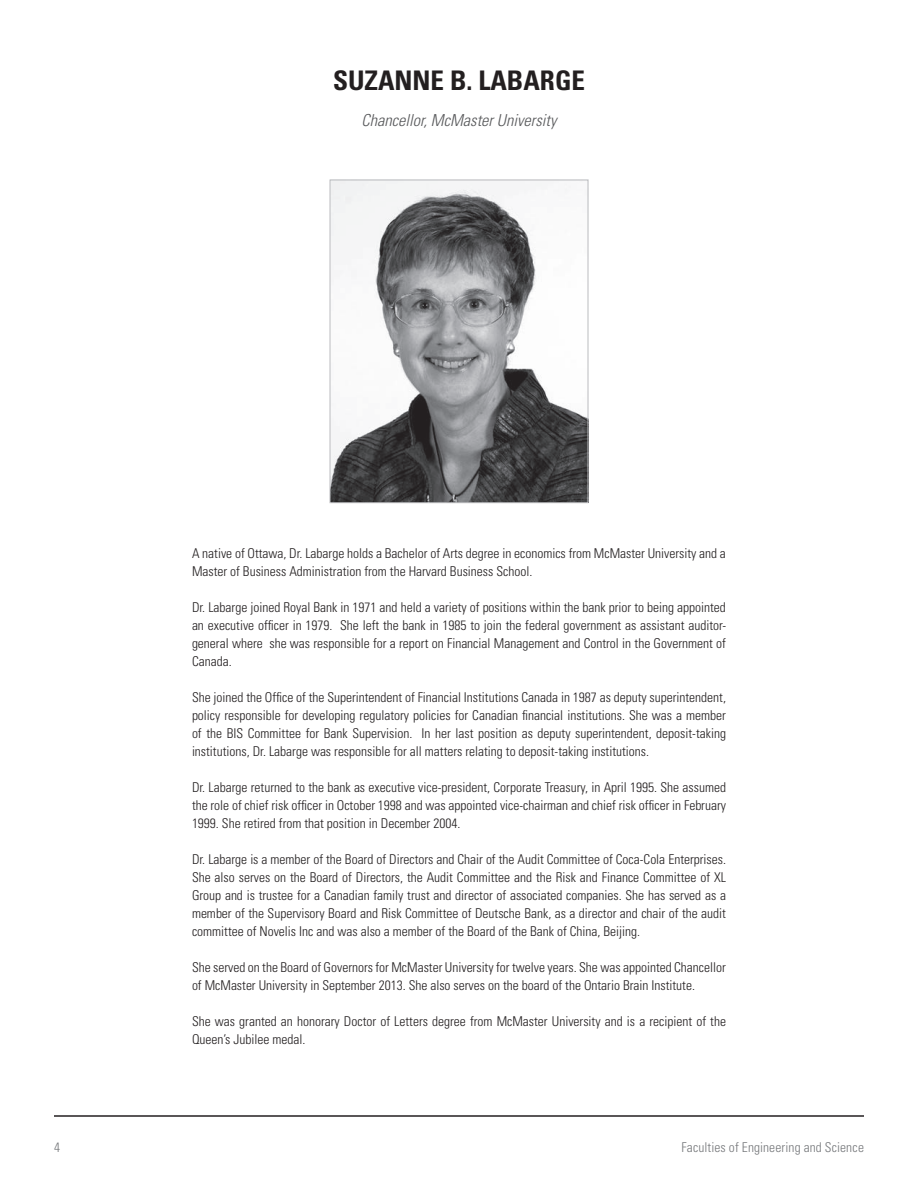
<style>
.page{position:relative;width:918px;height:1188px;background:#fff}
.page>*{position:absolute;margin:0;border:0;box-sizing:border-box;transform-origin:0 0}
.t1{font:700 condensed 27px "Univers LT Std";color:#231f20}
.t2{font:italic 300 condensed 16.5px "Univers LT Std";color:#57585a}
.t3{font:300 condensed 13.5px/18px "Univers LT Std";color:#231f20;text-align:justify}
.t4{font:300 condensed 13.5px "Univers LT Std";letter-spacing:.01em;color:#76787b}
</style>
<div class="page">
<hr style="left:54px;top:1115px;width:810px;height:2px;background:#231f20">
<img style="left:332px;top:182px;width:254px;height:319px">
<div style="left:330px;top:180px;width:258px;height:323px;border:1px solid #bcbdc0"></div>
<h1 class="t1" style="left:333px;top:64px;width:253px">SUZANNE B. LABARGE</h1>
<p class="t2" style="left:362px;top:110px;width:196px">Chancellor, McMaster University</p>
<p class="t3" style="left:192px;top:544px;width:535px">A native of Ottawa, Dr. Labarge holds a Bachelor of Arts degree in economics from McMaster University and a<br>Master of Business Administration from the Harvard Business School.</p>
<p class="t3" style="left:192px;top:598px;width:536px">Dr. Labarge joined Royal Bank in 1971 and held a variety of positions within the bank prior to being appointed an executive officer in 1979. She left the bank in 1985 to join the federal government as assistant auditor&shy;general where she was responsible for a report on Financial Management and Control in the Government of Canada.</p>
<p class="t3" style="left:192px;top:688px;width:536px">She joined the Office of the Superintendent of Financial Institutions Canada in 1987 as deputy superintendent, policy responsible for developing regulatory policies for Canadian financial institutions. She was a member of the BIS Committee for Bank Supervision. In her last position as deputy superintendent, deposit-taking institutions, Dr. Labarge was responsible for all matters relating to deposit-taking institutions.</p>
<p class="t3" style="left:192px;top:778px;width:536px">Dr. Labarge returned to the bank as executive vice-president, Corporate Treasury, in April 1995. She assumed the role of chief risk officer in October 1998 and was appointed vice-chairman and chief risk officer in February 1999. She retired from that position in December 2004.</p>
<p class="t3" style="left:192px;top:850px;width:536px">Dr. Labarge is a member of the Board of Directors and Chair of the Audit Committee of Coca-Cola Enterprises.<br>She also serves on the Board of Directors, the Audit Committee and the Risk and Finance Committee of XL Group and is trustee for a Canadian family trust and director of associated companies. She has served as a member of the Supervisory Board and Risk Committee of Deutsche Bank, as a director and chair of the audit committee of Novelis Inc and was also a member of the Board of the Bank of China, Beijing.</p>
<p class="t3" style="left:192px;top:958px;width:535px">She served on the Board of Governors for McMaster University for twelve years. She was appointed Chancellor of McMaster University in September 2013. She also serves on the board of the Ontario Brain Institute.</p>
<p class="t3" style="left:192px;top:1012px;width:536px">She was granted an honorary Doctor of Letters degree from McMaster University and is a recipient of the<br>Queen’s Jubilee medal.</p>
<p class="t4" style="left:54px;top:1139px;width:7px">4</p>
<p class="t4" style="left:681px;top:1139px;width:184px">Faculties of Engineering and Science</p>
</div>
